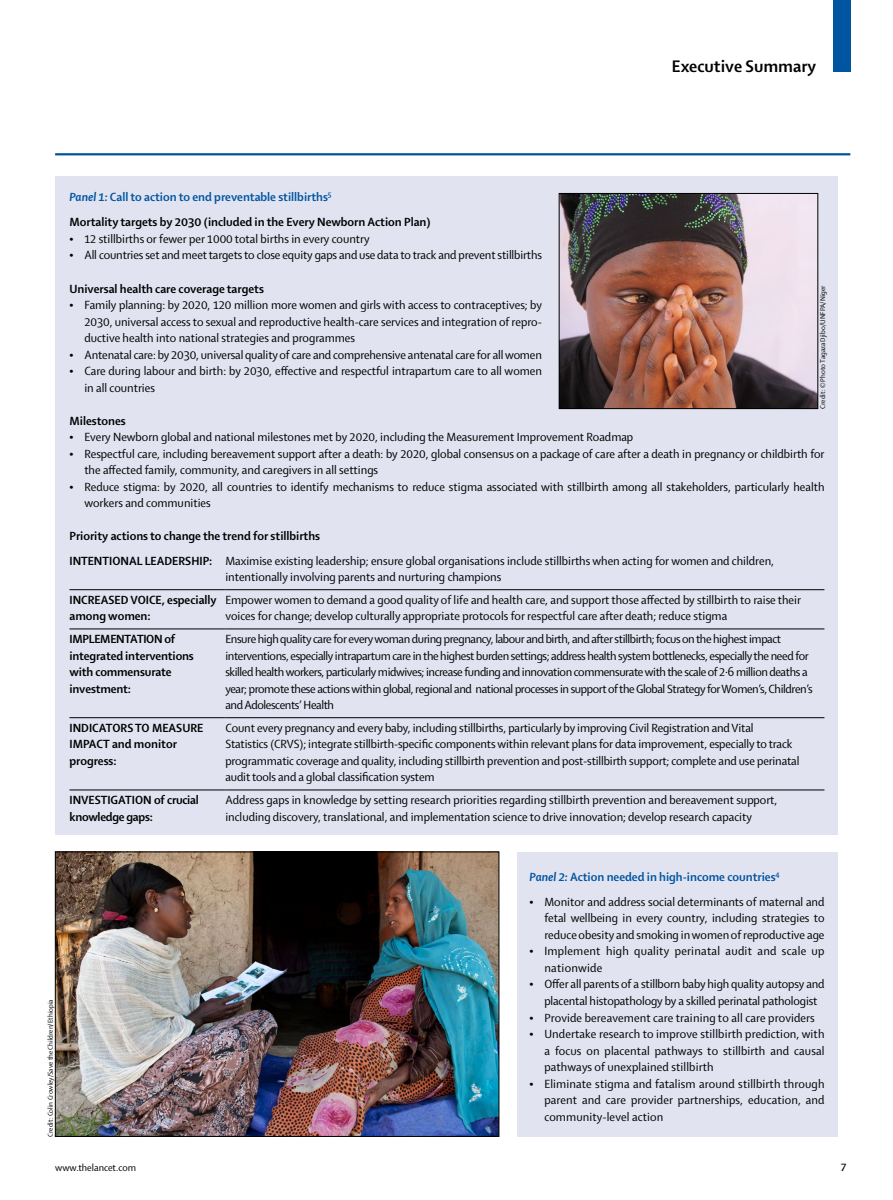
<style>
.page{position:relative;width:893px;height:1200px;background:#fff}
.page>*{position:absolute;margin:0;border:0;box-sizing:border-box;transform-origin:0 0}
.t1{font:700 18px "Shaker 2 Lancet";color:#000}
.t2{font:12.75px/16.5px "Shaker 2 Lancet";color:#000}
.t3{font:12.75px/16.5px "Shaker 2 Lancet";letter-spacing:-.03em;color:#000}
.t4{font:700 12.75px/16.5px "Shaker 2 Lancet";color:#000}
.t5{font:12.75px/16.5px "Shaker 2 Lancet";letter-spacing:.02em;color:#000}
.t6{font:700 12.75px "Shaker 2 Lancet";color:#0055a0}
.t7{font:700 12.75px/16.5px "Shaker 2 Lancet";letter-spacing:-.02em;color:#000}
.t8{font:10.5px "Shaker 2 Lancet";color:#000}
.t9{font:700 10.5px "Shaker 2 Lancet";color:#000}
.t10{font:7.5px "Shaker 2 Lancet";color:#000}
.s1{font-style:italic;color:#0055a0}
.s2{color:#0055a0}
.s3{font-family:"Myriad Pro";font-size:14.4px}
.s4{font-weight:700}
.s5{font-style:italic}
</style>
<div class="page">
<hr style="left:55px;top:153px;width:795px;height:2px;background:#0055a0">
<div style="left:833px;top:0;width:17px;height:71px;background:#0055a0"></div>
<div style="left:55px;top:176px;width:783px;height:658px;background:#e1e3f1"></div>
<hr style="left:69px;top:589px;width:156px;height:1px;background:#000">
<hr style="left:225px;top:589px;width:599px;height:1px;background:#000">
<hr style="left:69px;top:628px;width:156px;height:1px;background:#000">
<hr style="left:225px;top:628px;width:599px;height:1px;background:#000">
<hr style="left:69px;top:717px;width:156px;height:1px;background:#000">
<hr style="left:225px;top:717px;width:599px;height:1px;background:#000">
<hr style="left:69px;top:789px;width:156px;height:1px;background:#000">
<hr style="left:225px;top:789px;width:599px;height:1px;background:#000">
<div style="left:517px;top:851px;width:321px;height:285px;background:#e1e3f1"></div>
<img style="left:57px;top:853px;width:440px;height:281px">
<div style="left:55px;top:851px;width:444px;height:285px;border:1px solid #000"></div>
<img style="left:561px;top:195px;width:255px;height:211px">
<div style="left:559px;top:193px;width:259px;height:215px;border:1px solid #000"></div>
<h1 class="t1" style="left:672px;top:55px;width:145px">Executive Summary</h1>
<p class="t4" style="left:69px;top:184px;width:363px;line-height:25px"><span class="s1">Panel 1:</span> <span class="s2">Call to action to end preventable stillbirths</span><sup>5<br></sup>Mortality targets by 2030 (included in the Every Newborn Action Plan)</p>
<p class="t2" style="left:69px;top:230px;width:302px"><span class="s3">•</span> 12 stillbirths or fewer per 1000 total births in every country</p>
<p class="t2" style="left:69px;top:246px;width:474px"><span class="s3">•</span> All countries set and meet targets to close equity gaps and use data to track and prevent stillbirths</p>
<p class="t4" style="left:69px;top:279px;width:196px">Universal health care coverage targets</p>
<p class="t2" style="left:84px;top:296px;width:459px;text-align:justify;text-indent:-15px"><span class="s3">•</span> Family planning: by 2020, 120 million more women and girls with access to contraceptives; by 2030, universal access to sexual and reproductive health-care services and integration of repro&shy;ductive health into national strategies and programmes</p>
<p class="t2" style="left:69px;top:345px;width:474px"><span class="s3">•</span> Antenatal care: by 2030, universal quality of care and comprehensive antenatal care for all women</p>
<p class="t2" style="left:84px;top:362px;width:459px;text-indent:-15px"><span class="s3">•</span> Care during labour and birth: by 2030, effective and respectful intrapartum care to all women in all countries</p>
<p class="t4" style="left:69px;top:411px;width:58px">Milestones</p>
<p class="t2" style="left:69px;top:428px;width:565px"><span class="s3">•</span> Every Newborn global and national milestones met by 2020, including the Measurement Improvement Roadmap</p>
<p class="t2" style="left:84px;top:444px;width:742px;text-indent:-15px"><span class="s3">•</span> Respectful care, including bereavement support after a death: by 2020, global consensus on a package of care after a death in pregnancy or childbirth for the affected family, community, and caregivers in all settings</p>
<p class="t2" style="left:84px;top:477px;width:742px;text-indent:-15px"><span class="s3">•</span> Reduce stigma: by 2020, all countries to identify mechanisms to reduce stigma associated with stillbirth among all stakeholders, particularly health workers and communities</p>
<p class="t2" style="left:69px;top:523px;width:706px;line-height:24.5px"><span class="s4">Priority actions to change the trend for stillbirths<br>INTENTIONAL LEADERSHIP:</span> Maximise existing leadership; ensure global organisations include stillbirths when acting for women and children,</p>
<p class="t2" style="left:225px;top:568px;width:278px">intentionally involving parents and nurturing champions</p>
<p class="t4" style="left:69px;top:590px;width:149px">INCREASED VOICE, especially among women:</p>
<p class="t2" style="left:225px;top:590px;width:577px">Empower women to demand a good quality of life and health care, and support those affected by stillbirth to raise their voices for change; develop culturally appropriate protocols for respectful care after death; reduce stigma</p>
<p class="t4" style="left:69px;top:630px;width:126px">IMPLEMENTATION of integrated interventions with commensurate investment:</p>
<p class="t3" style="left:225px;top:630px;width:589px">Ensure high quality care for every woman during pregnancy, labour and birth, and after stillbirth; focus on the highest impact interventions, especially intrapartum care in the highest burden settings; address health system bottlenecks, especially the need for skilled health workers, particularly midwives; increase funding and innovation commensurate with the scale of 2.6 million deaths a year; promote these actions within global, regional and national processes in support of the Global Strategy for Women’s, Children’s and Adolescents’ Health</p>
<p class="t4" style="left:69px;top:718px;width:135px">INDICATORS TO MEASURE<br>IMPACT and monitor progress:</p>
<p class="t2" style="left:225px;top:718px;width:576px">Count every pregnancy and every baby, including stillbirths, particularly by improving Civil Registration and Vital Statistics (CRVS); integrate stillbirth-specific components within relevant plans for data improvement, especially to track programmatic coverage and quality, including stillbirth prevention and post-stillbirth support; complete and use perinatal audit tools and a global classification system</p>
<p class="t7" style="left:69px;top:791px;width:131px">INVESTIGATION of crucial knowledge gaps:</p>
<p class="t2" style="left:225px;top:791px;width:553px">Address gaps in knowledge by setting research priorities regarding stillbirth prevention and bereavement support, including discovery, translational, and implementation science to drive innovation; develop research capacity</p>
<p class="t10" style="left:818px;top:408px;width:125px;rotate:-90deg">Credit: © Photo Tagaza Djibo/UNFPA/Niger</p>
<p class="t10" style="left:45px;top:1136px;width:139px;rotate:-90deg">Credit: Colin Crowley/Save the Children/Ethiopia</p>
<p class="t6" style="left:529px;top:868px;width:252px"><span class="s5">Panel 2:</span> Action needed in high-income countries<sup>4</sup></p>
<p class="t2" style="left:544px;top:892px;width:282px;text-align:justify;text-indent:-15px"><span class="s3">•</span> Monitor and address social determinants of maternal and fetal wellbeing in every country, including strategies to reduce obesity and smoking in women of reproductive age</p>
<p class="t5" style="left:544px;top:942px;width:282px;text-indent:-15px"><span class="s3">•</span> Implement high quality perinatal audit and scale up nationwide</p>
<p class="t2" style="left:544px;top:975px;width:282px;text-indent:-15px"><span class="s3">•</span> Offer all parents of a stillborn baby high quality autopsy and placental histopathology by a skilled perinatal pathologist</p>
<p class="t2" style="left:529px;top:1008px;width:287px"><span class="s3">•</span> Provide bereavement care training to all care providers</p>
<p class="t2" style="left:544px;top:1024px;width:282px;text-align:justify;text-indent:-15px"><span class="s3">•</span> Undertake research to improve stillbirth prediction, with a focus on placental pathways to stillbirth and causal pathways of unexplained stillbirth</p>
<p class="t2" style="left:544px;top:1074px;width:282px;text-align:justify;text-indent:-15px"><span class="s3">•</span> Eliminate stigma and fatalism around stillbirth through parent and care provider partnerships, education, and community-level action</p>
<p class="t8" style="left:55px;top:1160px;width:82px">www.thelancet.com</p>
<p class="t9" style="left:841px;top:1159px;width:7px">7</p>
</div>
